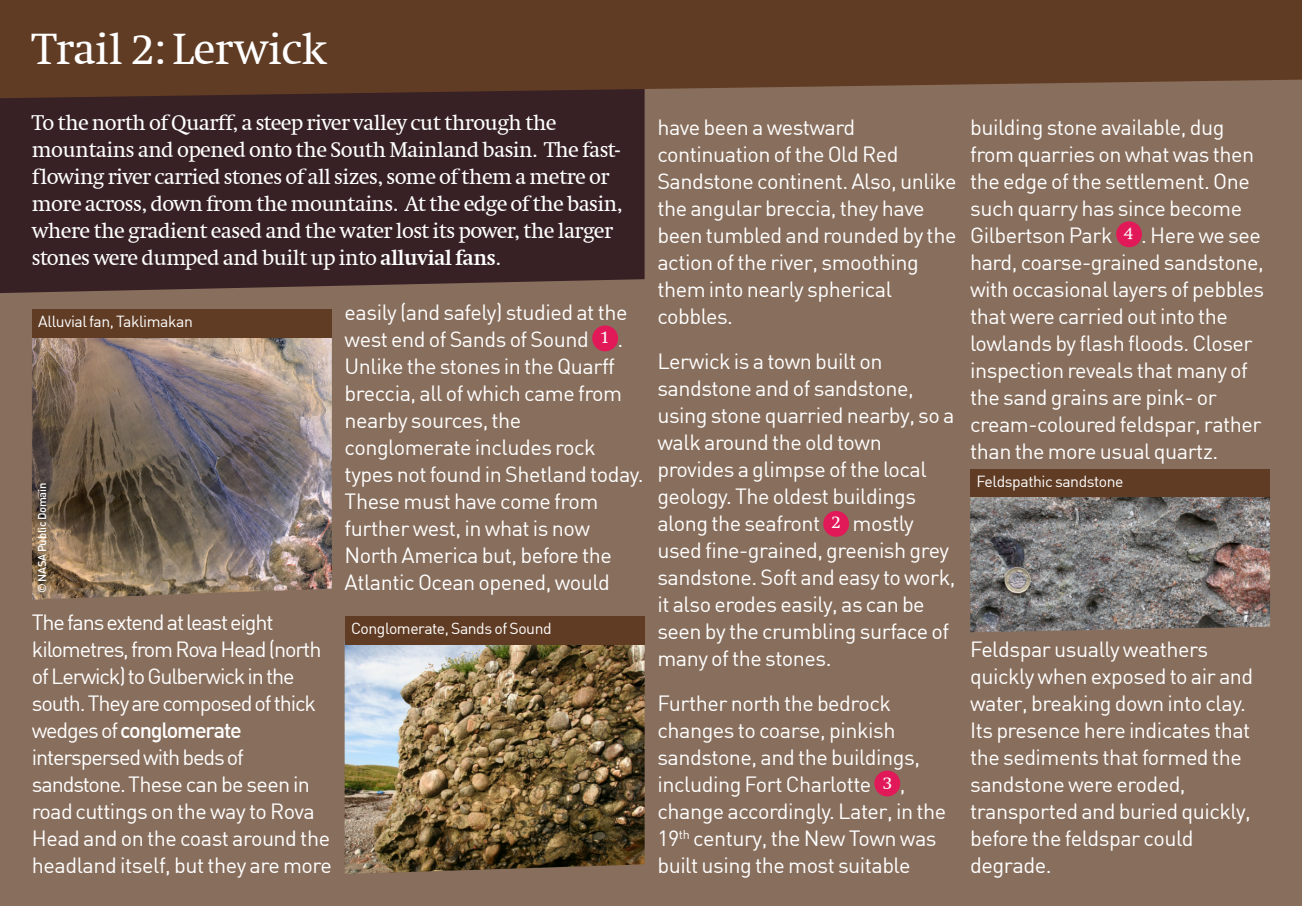
<style>
.page{position:relative;width:1302px;height:906px;background:#fff}
.page>*{position:absolute;margin:0;border:0;box-sizing:border-box;transform-origin:0 0}
.t1{font:45px "Swift EF";letter-spacing:-.015em;color:#fff}
.t2{font:22.05px/27px "Swift EF";letter-spacing:-.03em;color:#fff}
.t3{font:21.82px "DIN";letter-spacing:-.02em;color:#fff}
.t4{font:21.6px/27px "DIN";letter-spacing:-.02em;color:#fff}
.t5{font:21.6px/27px "DIN";letter-spacing:-.05em;color:#fff}
.t6{font:18px "Swift EF";color:#fff}
.t7{font:15.75px "DIN";letter-spacing:-.025em;color:#fff}
.t8{font:500 11.25px "DIN";letter-spacing:-.02em;color:#fff}
.s1{font-weight:700}
.s2{font-weight:500}
</style>
<div class="page">
<div style="left:0;top:0;width:1301px;height:906px;background:#886e5c"></div>
<svg style="left:0;top:98px;width:644px;height:195px;background:#432c2d"></svg>
<svg style="left:0;top:0;width:1301px;height:98px;background:#623e28"></svg>
<div style="left:32px;top:114px;width:596px;height:163px;background:#372125"></div>
<img style="left:344px;top:645px;width:300px;height:229px">
<div style="left:344px;top:616px;width:300px;height:29px;background:#613c24"></div>
<img style="left:32px;top:338px;width:300px;height:262px">
<div style="left:32px;top:309px;width:300px;height:29px;background:#613c24"></div>
<img style="left:970px;top:497px;width:299px;height:135px">
<div style="left:969px;top:469px;width:300px;height:28px;background:#613c24"></div>
<div style="left:592px;top:325px;width:26px;height:26px;background:#e11958;border-radius:50%"></div>
<div style="left:823px;top:511px;width:25px;height:26px;background:#e11958;border-radius:50%"></div>
<div style="left:874px;top:770px;width:26px;height:26px;background:#e11958;border-radius:50%"></div>
<div style="left:1115px;top:221px;width:26px;height:26px;background:#e11958;border-radius:50%"></div>
<h1 class="t1" style="left:32px;top:30px;width:296px">Trail 2: Lerwick</h1>
<p class="t2" style="left:32px;top:110px;width:592px">To the north of Quarff, a steep river valley cut through the mountains and opened onto the South Mainland basin. The fast&shy;flowing river carried stones of all sizes, some of them a metre or more across, down from the mountains. At the edge of the basin, where the gradient eased and the water lost its power, the larger stones were dumped and built up into <span class="s1">alluvial fans</span>.</p>
<p class="t4" style="left:969px;top:116px;width:286px">building stone available, dug from quarries on what was then the edge of the settlement. One such quarry has since become<br>Gilbertson Park</p>
<p class="t4" style="left:657px;top:116px;width:300px">have been a westward continuation of the Old Red<br>Sandstone continent. Also, unlike the angular breccia, they have been tumbled and rounded by the action of the river, smoothing them into nearly spherical cobbles.</p>
<p class="t4" style="left:657px;top:350px;width:298px">Lerwick is a town built on sandstone and of sandstone, using stone quarried nearby, so a walk around the old town provides a glimpse of the local geology. The oldest buildings along the seafront</p>
<p class="t6" style="left:1123px;top:225px;width:11px">4</p>
<p class="t4" style="left:969px;top:224px;width:295px;text-indent:171px">. Here we see hard, coarse-grained sandstone, with occasional layers of pebbles that were carried out into the lowlands by flash floods. Closer inspection reveals that many of the sand grains are pink- or cream-coloured feldspar, rather than the more usual quartz.</p>
<p class="t4" style="left:344px;top:301px;width:284px">easily (and safely) studied at the west end of Sands of Sound</p>
<p class="t4" style="left:617px;top:328px;width:7px">.</p>
<p class="t4" style="left:344px;top:355px;width:300px">Unlike the stones in the Quarff breccia, all of which came from nearby sources, the conglomerate includes rock types not found in Shetland today.<br>These must have come from further west, in what is now<br>North America but, before the<br>Atlantic Ocean opened, would</p>
<p class="t7" style="left:38px;top:315px;width:156px">Alluvial fan, Taklimakan</p>
<p class="t6" style="left:600px;top:329px;width:11px">1</p>
<p class="t7" style="left:976px;top:476px;width:148px">Feldspathic sandstone</p>
<p class="t8" style="left:38px;top:593px;width:112px;rotate:-90deg">© NASA Public Domain</p>
<p class="t4" style="left:657px;top:512px;width:300px;text-indent:195px">mostly used fine-grained, greenish grey sandstone. Soft and easy to work, it also erodes easily, as can be seen by the crumbling surface of many of the stones.</p>
<p class="t4" style="left:657px;top:692px;width:264px">Further north the bedrock changes to coarse, pinkish sandstone, and the buildings, including Fort Charlotte</p>
<p class="t6" style="left:831px;top:515px;width:11px">2</p>
<p class="t5" style="left:32px;top:611px;width:301px">The fansextendatleasteight kilometres, fromRovaHead(north ofLerwick) toGulberwickin the south.Theyarecomposedof thick wedgesof<span class="s2">conglomerate </span>interspersedwithbedsof sandstone.These can be seen in road cuttings on the way to Rova<br>Head and on the coast around the headland itself, but they are more</p>
<p class="t7" style="left:351px;top:622px;width:202px">Conglomerate, Sands of Sound</p>
<p class="t4" style="left:969px;top:638px;width:285px">Feldspar usually weathers quickly when exposed to air and water, breaking down into clay.<br>Its presence here indicates that the sediments that formed the sandstone were eroded, transported and buried quickly, before the feldspar could</p>
<p class="t3" style="left:969px;top:857px;width:83px">degrade.</p>
<p class="t6" style="left:882px;top:775px;width:11px">3</p>
<p class="t4" style="left:657px;top:773px;width:290px;text-indent:242px">, change accordingly. Later, in the<br>19<sup>th</sup> century, the New Town was built using the most suitable</p>
</div>
